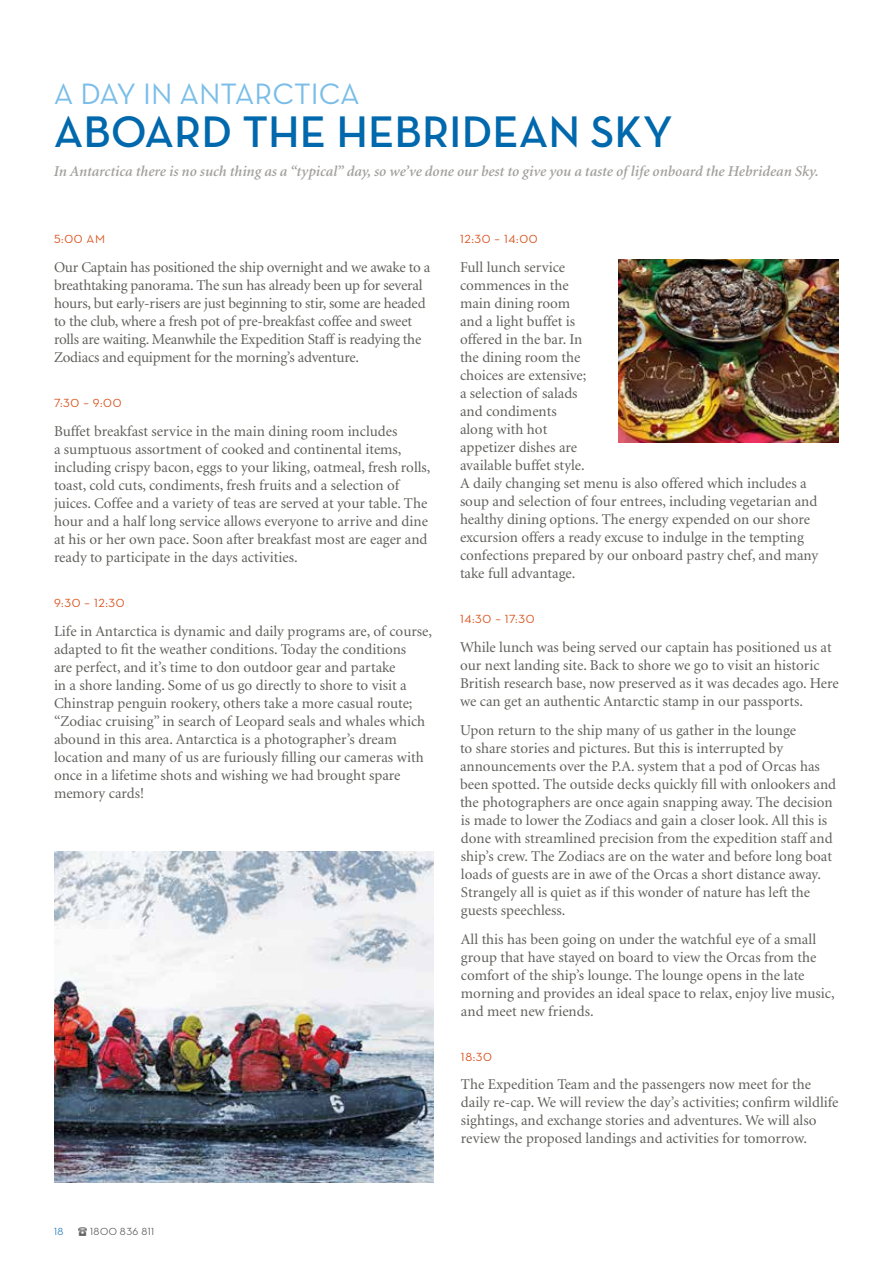
<style>
.page{position:relative;width:893px;height:1263px;background:#fff}
.page>*{position:absolute;margin:0;border:0;box-sizing:border-box;transform-origin:0 0}
.t1{font:600 45px "Neutraface Text";color:#0068ac}
.t2{font:30px "Neutraface Text";color:#79bde8}
.t3{font:15px/18px "Minion";color:#60605c}
.t4{font:italic 600 15px "Minion";color:#a2a19e}
.t5{font:12px "Neutraface Text";letter-spacing:.05em;color:#d9531e}
.t6{font:500 10.5px "Neutraface Display";letter-spacing:.05em;color:#58595b}
.t7{font:500 10.5px "Neutraface Display";color:#227ab8}
</style>
<div class="page">
<svg style="left:78px;top:1227px;width:8px;height:8px"></svg>
<img style="left:54px;top:851px;width:380px;height:331px">
<img style="left:619px;top:260px;width:220px;height:183px">
<h2 class="t2" style="left:54px;top:75px;width:307px">A DAY IN ANTARCTICA</h2>
<h1 class="t1" style="left:54px;top:104px;width:620px">ABOARD THE HEBRIDEAN SKY</h1>
<p class="t4" style="left:54px;top:164px;width:766px">In Antarctica there is no such thing as a “typical” day, so we’ve done our best to give you a taste of life onboard the Hebridean Sky.</p>
<p class="t5" style="left:54px;top:232px;width:53px">5:00 AM</p>
<p class="t3" style="left:54px;top:259px;width:378px">Our Captain has positioned the ship overnight and we awake to a breathtaking panorama. The sun has already been up for several hours, but early-risers are just beginning to stir, some are headed to the club, where a fresh pot of pre-breakfast coffee and sweet rolls are waiting. Meanwhile the Expedition Staff is readying the Zodiacs and equipment for the morning’s adventure.</p>
<p class="t5" style="left:54px;top:396px;width:69px">7:30 – 9:00</p>
<p class="t3" style="left:54px;top:423px;width:378px">Buffet breakfast service in the main dining room includes<br>a sumptuous assortment of cooked and continental items, including crispy bacon, eggs to your liking, oatmeal, fresh rolls, toast, cold cuts, condiments, fresh fruits and a selection of juices. Coffee and a variety of teas are served at your table. The hour and a half long service allows everyone to arrive and dine at his or her own pace. Soon after breakfast most are eager and ready to participate in the days activities.</p>
<p class="t5" style="left:54px;top:595px;width:72px">9:30 – 12:30</p>
<p class="t3" style="left:54px;top:623px;width:380px">Life in Antarctica is dynamic and daily programs are, of course, adapted to fit the weather conditions. Today the conditions<br>are perfect, and it’s time to don outdoor gear and partake<br>in a shore landing. Some of us go directly to shore to visit a Chinstrap penguin rookery, others take a more casual route; “Zodiac cruising” in search of Leopard seals and whales which abound in this area. Antarctica is a photographer’s dream location and many of us are furiously filling our cameras with once in a lifetime shots and wishing we had brought spare memory cards!</p>
<p class="t5" style="left:460px;top:232px;width:79px">12:30 – 14:00</p>
<p class="t3" style="left:460px;top:259px;width:360px">Full lunch service<br>commences in the<br>main dining room<br>and a light buffet is<br>offered in the bar. In<br>the dining room the<br>choices are extensive;<br>a selection of salads<br>and condiments<br>along with hot<br>appetizer dishes are<br>available buffet style.<br>A daily changing set menu is also offered which includes a soup and selection of four entrees, including vegetarian and healthy dining options. The energy expended on our shore excursion offers a ready excuse to indulge in the tempting confections prepared by our onboard pastry chef, and many take full advantage.</p>
<p class="t5" style="left:460px;top:612px;width:76px">14:30 – 17:30</p>
<p class="t3" style="left:460px;top:639px;width:380px">While lunch was being served our captain has positioned us at our next landing site. Back to shore we go to visit an historic British research base, now preserved as it was decades ago. Here we can get an authentic Antarctic stamp in our passports.</p>
<p class="t3" style="left:460px;top:722px;width:378px">Upon return to the ship many of us gather in the lounge<br>to share stories and pictures. But this is interrupted by announcements over the P.A. system that a pod of Orcas has been spotted. The outside decks quickly fill with onlookers and the photographers are once again snapping away. The decision is made to lower the Zodiacs and gain a closer look. All this is done with streamlined precision from the expedition staff and ship’s crew. The Zodiacs are on the water and before long boat loads of guests are in awe of the Orcas a short distance away.<br>Strangely all is quiet as if this wonder of nature has left the guests speechless.</p>
<p class="t3" style="left:461px;top:930px;width:375px">All this has been going on under the watchful eye of a small group that have stayed on board to view the Orcas from the comfort of the ship’s lounge. The lounge opens in the late morning and provides an ideal space to relax, enjoy live music, and meet new friends.</p>
<p class="t5" style="left:461px;top:1049px;width:33px">18:30</p>
<p class="t3" style="left:461px;top:1076px;width:379px">The Expedition Team and the passengers now meet for the daily re-cap. We will review the day’s activities; confirm wildlife sightings, and exchange stories and adventures. We will also review the proposed landings and activities for tomorrow.</p>
<p class="t7" style="left:54px;top:1226px;width:11px">18</p>
<p class="t6" style="left:90px;top:1226px;width:66px">1800 836 811</p>
</div>
